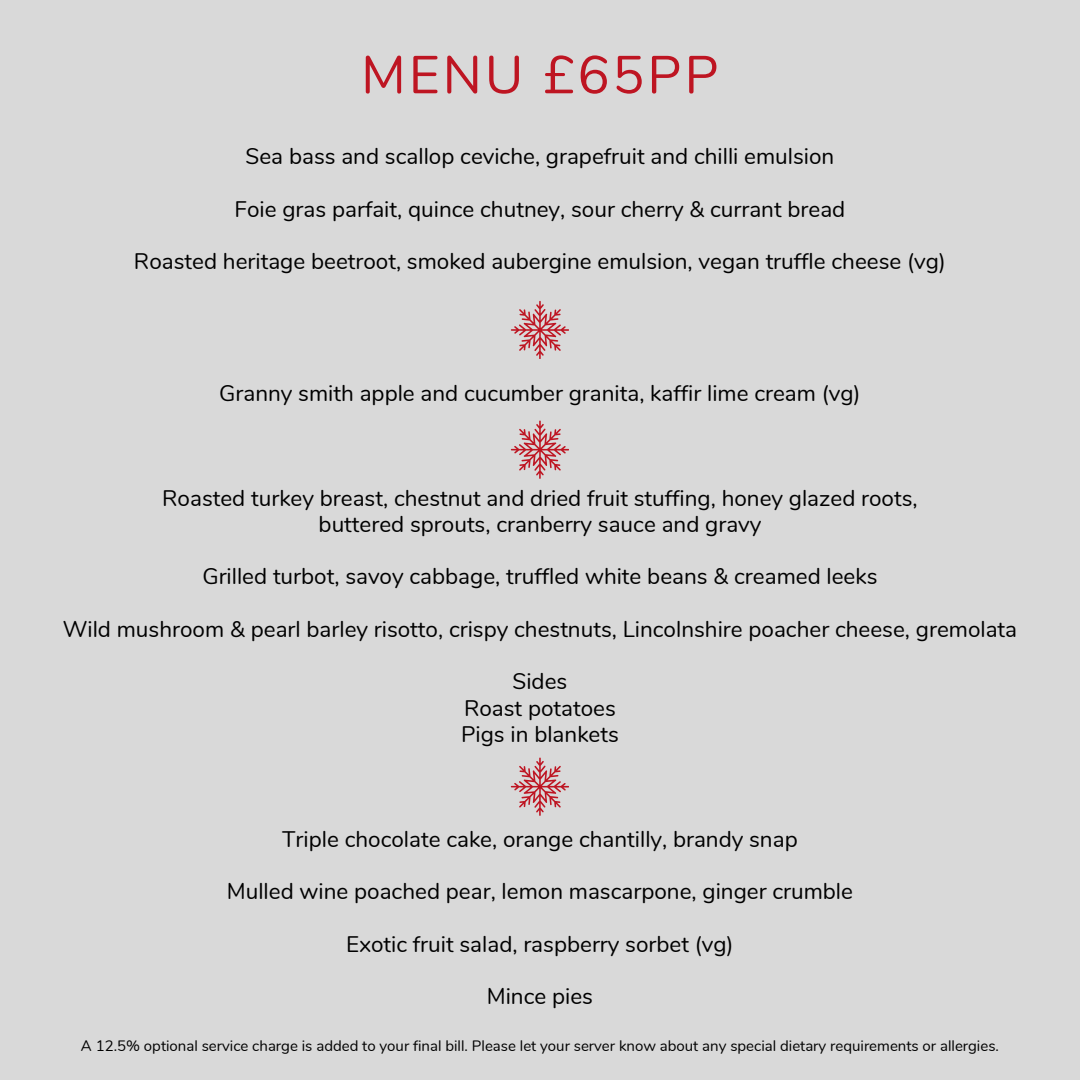
<style>
.page{position:relative;width:1080px;height:1080px;background:#d9d9d9}
.page>*{position:absolute;margin:0;border:0;box-sizing:border-box;transform-origin:0 0}
.t1{font:53px "Nunito";letter-spacing:.055em;color:#be1522}
.t2{font:22.5px/26.2px "Nunito";color:#000;text-align:center}
.t3{font:15px "Nunito";color:#000}
</style>
<div class="page">
<svg style="left:511px;top:301px;width:58px;height:58px"></svg>
<svg style="left:511px;top:421px;width:58px;height:58px"></svg>
<svg style="left:511px;top:758px;width:58px;height:58px"></svg>
<h1 class="t1" style="left:361px;top:40px;width:359px">MENU £65PP</h1>
<h2 class="t2" style="left:246px;top:144px;width:590px">Sea bass and scallop ceviche, grapefruit and chilli emulsion</h2>
<h2 class="t2" style="left:235px;top:196px;width:612px">Foie gras parfait, quince chutney, sour cherry &amp; currant bread</h2>
<h2 class="t2" style="left:134px;top:249px;width:814px">Roasted heritage beetroot, smoked aubergine emulsion, vegan truffle cheese (vg)</h2>
<h2 class="t2" style="left:219px;top:380px;width:643px">Granny smith apple and cucumber granita, kaffir lime cream (vg)</h2>
<h2 class="t2" style="left:162px;top:485px;width:757px">Roasted turkey breast, chestnut and dried fruit stuffing, honey glazed roots, buttered sprouts, cranberry sauce and gravy</h2>
<h2 class="t2" style="left:202px;top:564px;width:677px">Grilled turbot, savoy cabbage, truffled white beans &amp; creamed leeks</h2>
<h2 class="t2" style="left:63px;top:616px;width:956px">Wild mushroom &amp; pearl barley risotto, crispy chestnuts, Lincolnshire poacher cheese, gremolata</h2>
<h2 class="t2" style="left:461px;top:669px;width:159px">Sides<br>Roast potatoes<br>Pigs in blankets</h2>
<h2 class="t2" style="left:282px;top:826px;width:517px">Triple chocolate cake, orange chantilly, brandy snap</h2>
<h2 class="t2" style="left:227px;top:879px;width:628px">Mulled wine poached pear, lemon mascarpone, ginger crumble</h2>
<h2 class="t2" style="left:346px;top:931px;width:389px">Exotic fruit salad, raspberry sorbet (vg)</h2>
<h2 class="t2" style="left:487px;top:984px;width:108px">Mince pies</h2>
<p class="t3" style="left:81px;top:1035px;width:920px">A 12.5% optional service charge is added to your final bill. Please let your server know about any special dietary requirements or allergies.</p>
</div>
